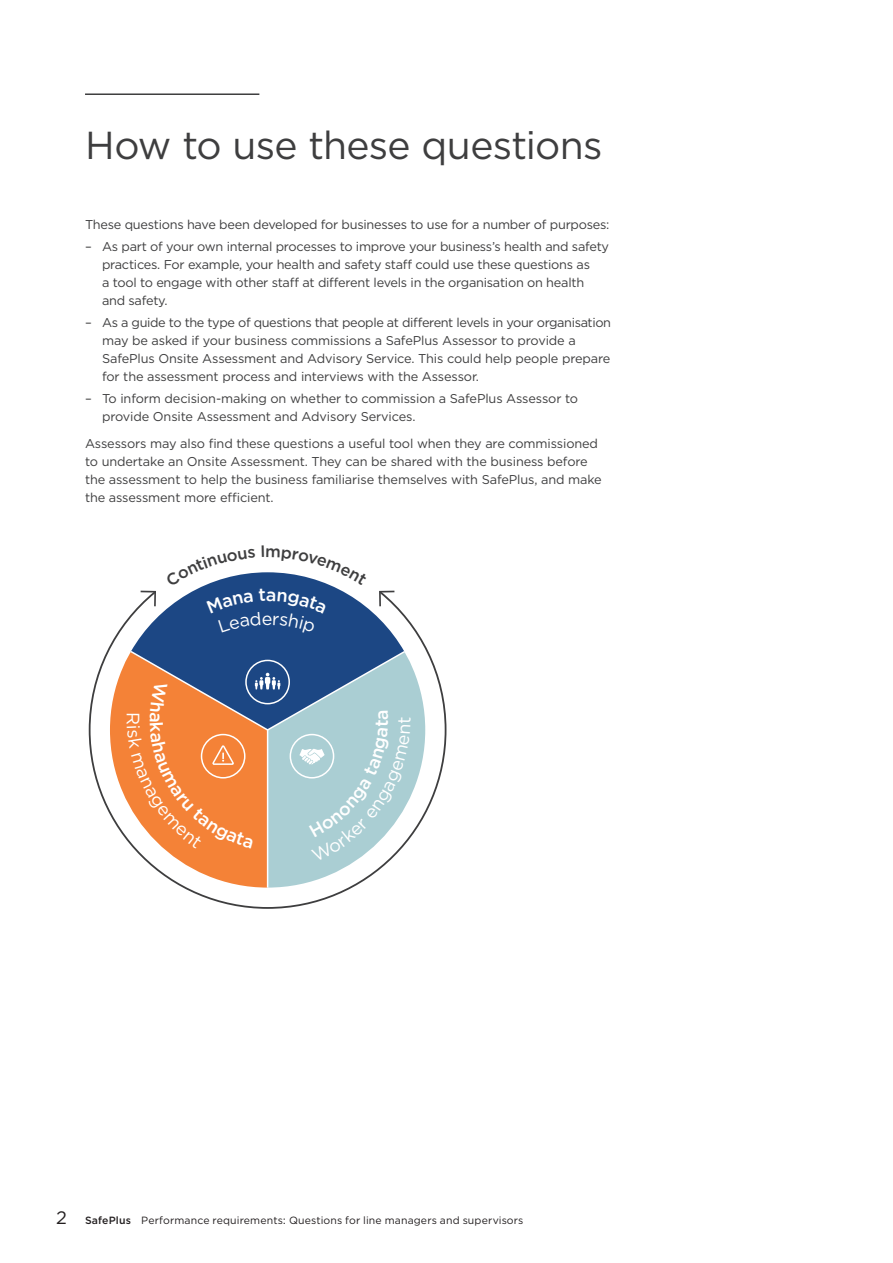
<style>
.page{position:relative;width:893px;height:1263px;background:#fff}
.page>*{position:absolute;margin:0;border:0;box-sizing:border-box;transform-origin:0 0}
.major_head{font:39px "Gotham";letter-spacing:-.02em;color:#3e3e3f}
.t1{font:18px "Gotham";color:#fff}
.body{font:12.75px/18px "Gotham";letter-spacing:-.01em;color:#3e3e3f}
.body_above_bullets{font:12.75px "Gotham";letter-spacing:-.02em;color:#3e3e3f}
.t2{font:10.5px "Gotham";letter-spacing:.015em;color:#231f20}
.s1{font-size:18px}
.s2{font-weight:500}
</style>
<div class="page">
<hr style="left:85px;top:93px;width:174px;height:2px;background:#3e3e3f">
<svg style="left:88px;top:645px;width:359px;height:264px"></svg>
<svg style="left:110px;top:572px;width:315px;height:315px"></svg>
<p class="major_head" style="left:85px;top:120px;width:519px">How to use these questions</p>
<p class="body_above_bullets" style="left:85px;top:216px;width:526px">These questions have been developed for businesses to use for a number of purposes:</p>
<p class="body" style="left:102px;top:237px;width:509px;text-indent:-17px">– As part of your own internal processes to improve your business’s health and safety practices. For example, your health and safety staff could use these questions as<br>a tool to engage with other staff at different levels in the organisation on health and safety.</p>
<p class="body" style="left:102px;top:313px;width:510px;text-indent:-17px">– As a guide to the type of questions that people at different levels in your organisation may be asked if your business commissions a SafePlus Assessor to provide a SafePlus Onsite Assessment and Advisory Service. This could help people prepare for the assessment process and interviews with the Assessor.</p>
<p class="body" style="left:102px;top:389px;width:478px;text-indent:-17px">– To inform decision-making on whether to commission a SafePlus Assessor to provide Onsite Assessment and Advisory Services.</p>
<p class="body" style="left:85px;top:434px;width:518px">Assessors may also find these questions a useful tool when they are commissioned to undertake an Onsite Assessment. They can be shared with the business before the assessment to help the business familiarise themselves with SafePlus, and make the assessment more efficient.</p>
<p class="t1" style="left:145px;top:712px;width:15px;rotate:90deg">R</p>
<p class="t1" style="left:262px;top:607px;width:12px">e</p>
<p class="t2" style="left:56px;top:1213px;width:469px"><span class="s1">2</span> <span class="s2">SafePlus</span> Performance requirements: Questions for line managers and supervisors</p>
</div>
